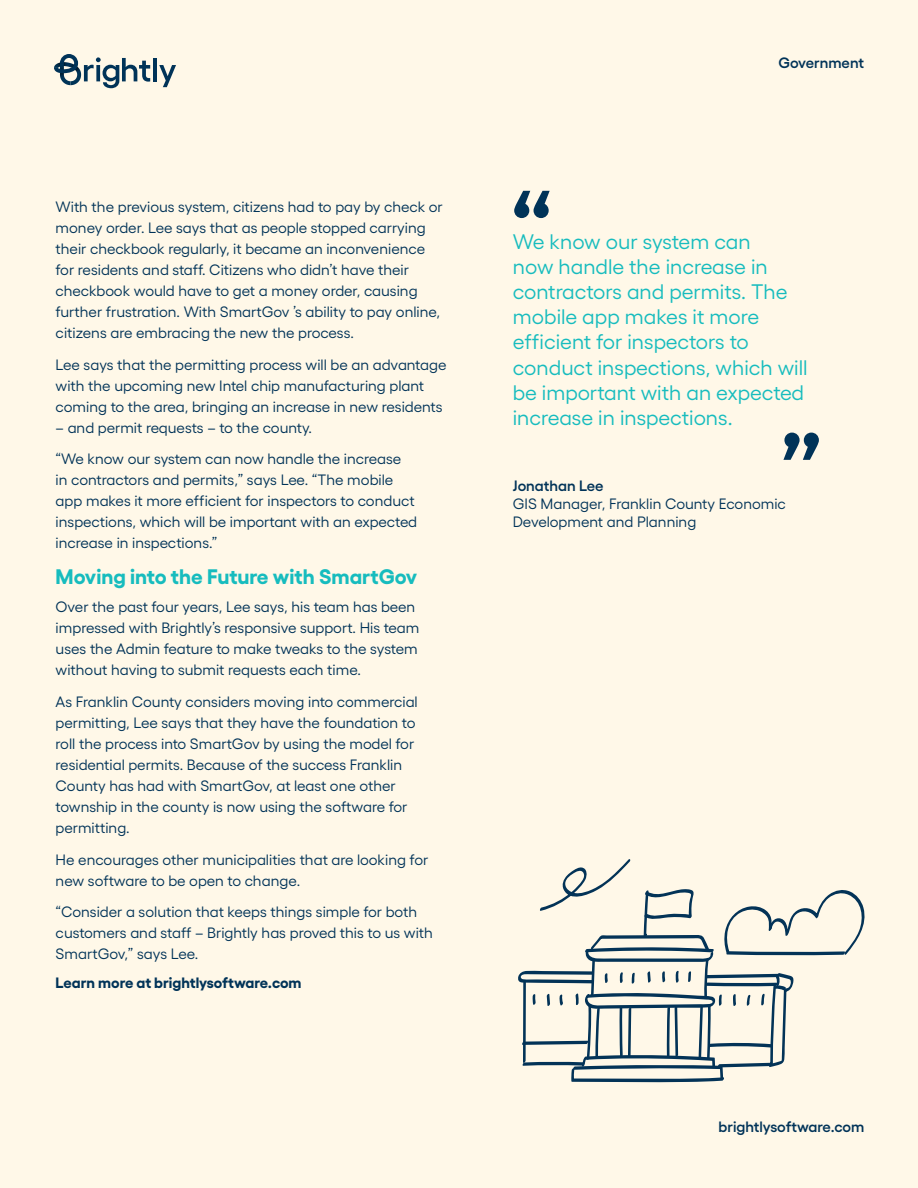
<style>
.page{position:relative;width:918px;height:1188px;background:#fff8e8}
.page>*{position:absolute;margin:0;border:0;box-sizing:border-box;transform-origin:0 0}
.t1{font:700 90px "Yellix";color:#003358}
.t2{font:21px/25.2px "Yellix";color:#17bcbe}
.t3{font:700 21px "Yellix";color:#17bcbe}
.t4{font:15px/21px "Yellix";color:#003358}
.t5{font:600 15px "Yellix";color:#003358}
.t6{font:700 15px "Yellix";color:#003358}
</style>
<div class="page">
<svg style="left:54px;top:54px;width:24px;height:31px"></svg>
<svg style="left:84px;top:57px;width:66px;height:31px;background:#abb7b8"></svg>
<hr style="left:153px;top:58px;width:4px;height:23px;background:#003358">
<svg style="left:159px;top:65px;width:17px;height:22px"></svg>
<svg style="left:518px;top:858px;width:347px;height:224px;background:#dfdfd5"></svg>
<p class="t4" style="left:56px;top:194px;width:389px">With the previous system, citizens had to pay by check or money order. Lee says that as people stopped carrying their checkbook regularly, it became an inconvenience for residents and staff. Citizens who didn’t have their checkbook would have to get a money order, causing further frustration. With SmartGov ’s ability to pay online, citizens are embracing the new the process.</p>
<p class="t4" style="left:56px;top:352px;width:392px">Lee says that the permitting process will be an advantage with the upcoming new Intel chip manufacturing plant coming to the area, bringing an increase in new residents</p>
<p class="t4" style="left:56px;top:410px;width:347px;line-height:31.8px">– and permit requests – to the county.<br>“We know our system can now handle the increase</p>
<p class="t4" style="left:56px;top:468px;width:363px">in contractors and permits,” says Lee. “The mobile app makes it more efficient for inspectors to conduct inspections, which will be important with an expected increase in inspections.”</p>
<h2 class="t3" style="left:56px;top:560px;width:363px">Moving into the Future with SmartGov</h2>
<p class="t4" style="left:56px;top:595px;width:365px">Over the past four years, Lee says, his team has been impressed with Brightly’s responsive support. His team uses the Admin feature to make tweaks to the system without having to submit requests each time.</p>
<p class="t4" style="left:56px;top:690px;width:364px">As Franklin County considers moving into commercial permitting, Lee says that they have the foundation to roll the process into SmartGov by using the model for residential permits. Because of the success Franklin County has had with SmartGov, at least one other township in the county is now using the software for permitting.</p>
<p class="t4" style="left:56px;top:847px;width:374px">He encourages other municipalities that are looking for new software to be open to change.</p>
<p class="t4" style="left:56px;top:900px;width:379px">“Consider a solution that keeps things simple for both customers and staff – Brightly has proved this to us with<br>SmartGov,” says Lee.</p>
<p class="t6" style="left:56px;top:971px;width:247px">Learn more at brightlysoftware.com</p>
<h1 class="t1" style="left:510px;top:158px;width:46px">“</h1>
<p class="t5" style="left:779px;top:51px;width:87px">Government</p>
<h2 class="t2" style="left:513px;top:226px;width:296px">We know our system can<br>now handle the increase in contractors and permits. The mobile app makes it more efficient for inspectors to conduct inspections, which will be important with an expected increase in inspections.</h2>
<h1 class="t1" style="left:823px;top:493px;width:46px;rotate:-180deg">“</h1>
<p class="t5" style="left:513px;top:474px;width:92px">Jonathan Lee</p>
<p class="t4" style="left:513px;top:493px;width:275px;line-height:18px">GIS Manager, Franklin County Economic<br>Development and Planning</p>
<p class="t5" style="left:719px;top:1115px;width:147px">brightlysoftware.com</p>
</div>
